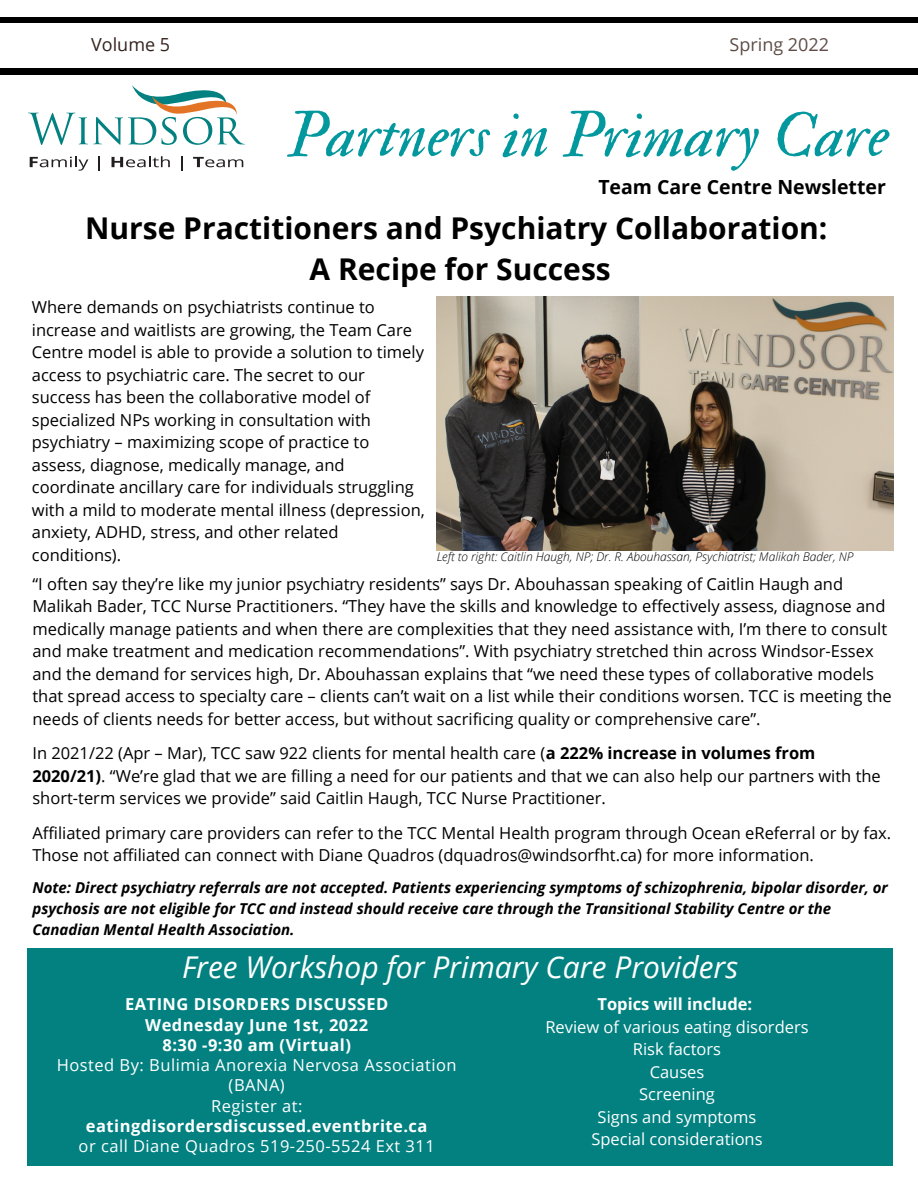
<style>
.page{position:relative;width:918px;height:1188px;background:#fff}
.page>*{position:absolute;margin:0;border:0;box-sizing:border-box;transform-origin:0 0}
.t1{font:63.15px "IM FELL Double Pica Italic";color:#03989e}
.t2{font:700 30px "Open Sans";color:#000}
.t3{font:italic 30px "Open Sans";color:#fff}
.t4{font:700 19.5px "Open Sans";color:#000}
.t5{font:18px "Open Sans";color:#5d4d46}
.t6{font:18px "Open Sans";color:#35221d}
.t7{font:16.5px/22.5px "Open Sans";color:#000}
.t8{font:700 16.5px/20.2px "Open Sans";letter-spacing:.03em;color:#fff;text-align:center}
.t9{font:16.5px "Open Sans";color:#fff}
.t10{font:16.5px/20.2px "Open Sans";letter-spacing:.03em;color:#fff;text-align:center}
.t11{font:700 16.5px "Open Sans";color:#fff}
.t12{font:italic 700 15px/21px "Open Sans";color:#000}
.t13{font:italic 300 12px "Open Sans";color:#000}
.s1{font-weight:700}
.s2{font-weight:400}
</style>
<div class="page">
<div style="left:0;top:17px;width:918px;height:6px;background:#000"></div>
<div style="left:0;top:69px;width:918px;height:5px;background:#000"></div>
<svg style="left:28px;top:85px;width:217px;height:60px"></svg>
<svg style="left:30px;top:156px;width:58px;height:15px"></svg>
<svg style="left:98px;top:156px;width:2px;height:15px"></svg>
<svg style="left:112px;top:156px;width:58px;height:11px"></svg>
<svg style="left:181px;top:156px;width:2px;height:15px"></svg>
<svg style="left:193px;top:157px;width:50px;height:10px"></svg>
<div style="left:28px;top:948px;width:865px;height:217px;background:#038181"></div>
<img style="left:437px;top:297px;width:457px;height:253px">
<p class="t6" style="left:91px;top:31px;width:80px">Volume 5</p>
<p class="t5" style="left:730px;top:31px;width:101px">Spring 2022</p>
<p class="t1" style="left:287px;top:97px;width:603px">Partners in Primary Care</p>
<p class="t4" style="left:598px;top:173px;width:289px">Team Care Centre Newsletter</p>
<p class="t2" style="left:85px;top:207px;width:744px">Nurse Practitioners and Psychiatry Collaboration:</p>
<p class="t2" style="left:310px;top:248px;width:303px">A Recipe for Success</p>
<p class="t7" style="left:32px;top:296px;width:394px">Where demands on psychiatrists continue to increase and waitlists are growing, the Team Care Centre model is able to provide a solution to timely access to psychiatric care. The secret to our success has been the collaborative model of specialized NPs working in consultation with psychiatry – maximizing scope of practice to assess, diagnose, medically manage, and coordinate ancillary care for individuals struggling with a mild to moderate mental illness (depression, anxiety, ADHD, stress, and other related conditions).</p>
<p class="t13" style="left:437px;top:548px;width:418px">Left to right: Caitlin Haugh, NP; Dr. R. Abouhassan, Psychiatrist; Malikah Bader, NP</p>
<p class="t7" style="left:32px;top:572px;width:861px">“I often say they’re like my junior psychiatry residents” says Dr. Abouhassan speaking of Caitlin Haugh and Malikah Bader, TCC Nurse Practitioners. “They have the skills and knowledge to effectively assess, diagnose and medically manage patients and when there are complexities that they need assistance with, I’m there to consult and make treatment and medication recommendations”. With psychiatry stretched thin across Windsor-Essex and the demand for services high, Dr. Abouhassan explains that “we need these types of collaborative models that spread access to specialty care – clients can’t wait on a list while their conditions worsen. TCC is meeting the needs of clients needs for better access, but without sacrificing quality or comprehensive care”.</p>
<p class="t7" style="left:32px;top:741px;width:850px">In 2021/22 (Apr – Mar), TCC saw 922 clients for mental health care (<span class="s1">a 222% increase in volumes from<br>2020/21)</span>. “We’re glad that we are filling a need for our patients and that we can also help our partners with the short-term services we provide” said Caitlin Haugh, TCC Nurse Practitioner.</p>
<p class="t7" style="left:32px;top:821px;width:860px">Affiliated primary care providers can refer to the TCC Mental Health program through Ocean eReferral or by fax.<br>Those not affiliated can connect with Diane Quadros (dquadros@windsorfht.ca) for more information.</p>
<p class="t12" style="left:32px;top:877px;width:857px">Note: Direct psychiatry referrals are not accepted. Patients experiencing symptoms of schizophrenia, bipolar disorder, or psychosis are not eligible for TCC and instead should receive care through the Transitional Stability Centre or the<br>Canadian Mental Health Association.</p>
<p class="t3" style="left:182px;top:946px;width:558px">Free Workshop for Primary Care Providers</p>
<p class="t8" style="left:125px;top:994px;width:265px">EATING DISORDERS DISCUSSED</p>
<p class="t8" style="left:145px;top:1014px;width:224px">Wednesday June 1st, 2022</p>
<p class="t8" style="left:163px;top:1034px;width:190px">8:30 -9:30 am (Virtual)</p>
<p class="t10" style="left:57px;top:1054px;width:402px">Hosted By: Bulimia Anorexia Nervosa Association (BANA)</p>
<p class="t8" style="left:86px;top:1095px;width:343px"><span class="s2">Register at: </span>eatingdisordersdiscussed.eventbrite.ca</p>
<p class="t10" style="left:79px;top:1135px;width:358px">or call Diane Quadros 519-250-5524 Ext 311</p>
<p class="t11" style="left:598px;top:992px;width:156px">Topics will include:</p>
<p class="t9" style="left:545px;top:1015px;width:265px">Review of various eating disorders</p>
<p class="t9" style="left:633px;top:1037px;width:90px">Risk factors</p>
<p class="t9" style="left:650px;top:1060px;width:56px">Causes</p>
<p class="t9" style="left:639px;top:1082px;width:77px">Screening</p>
<p class="t9" style="left:598px;top:1105px;width:160px">Signs and symptoms</p>
<p class="t9" style="left:591px;top:1127px;width:173px">Special considerations</p>
</div>
